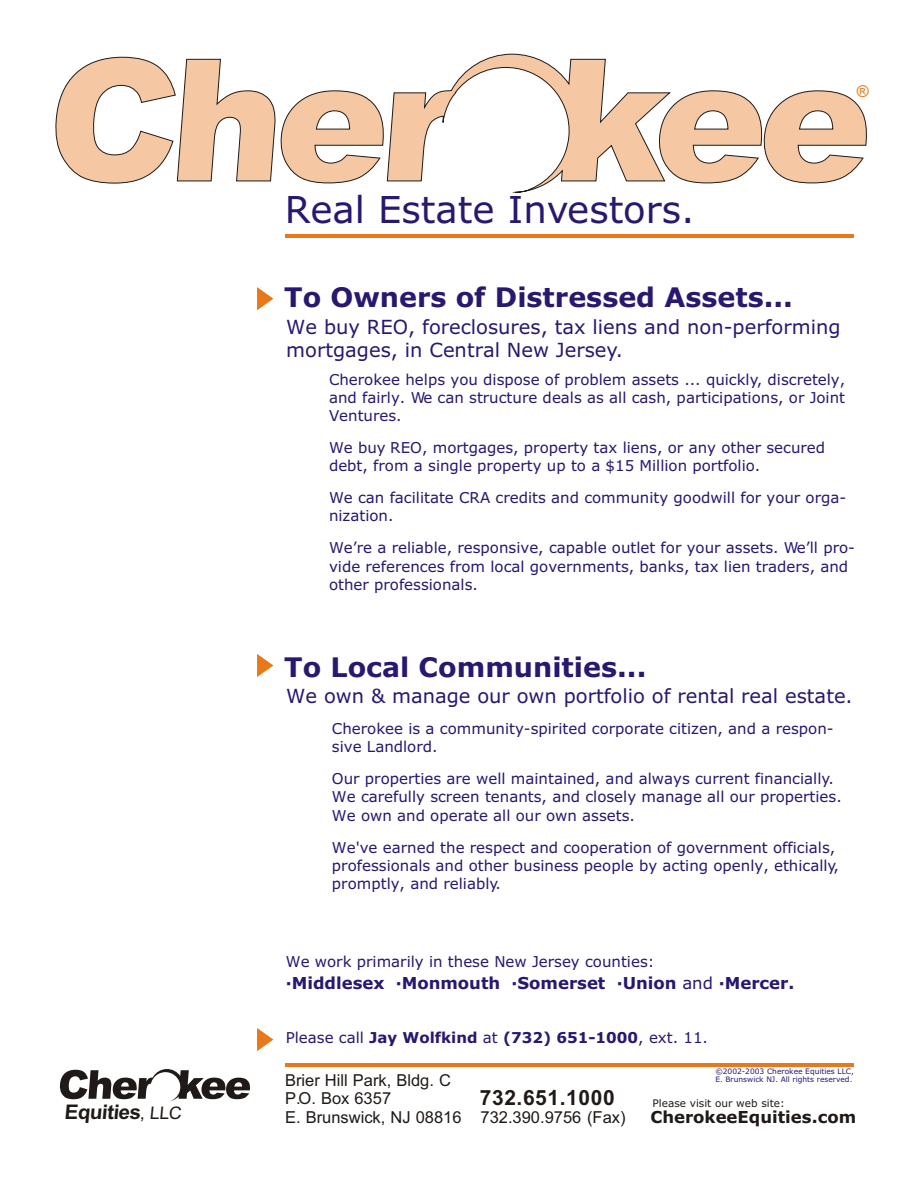
<style>
.page{position:relative;width:918px;height:1188px;background:#fff}
.page>*{position:absolute;margin:0;border:0;box-sizing:border-box;transform-origin:0 0}
.t1{font:37.2px "Verdana";color:#291770}
.t2{font:700 27px "Verdana";color:#291770}
.t3{font:700 21px "Arial";letter-spacing:.03em;color:#1f1a17}
.t4{font:700 20.1px "Arial";color:#1f1a17}
.t5{font:19.5px/23.7px "Verdana";color:#291770}
.t6{font:16.5px/18.5px "Arial";color:#1f1a17}
.t7{font:700 16.5px "Verdana";color:#291770}
.t8{font:700 16.5px "Verdana";color:#1f1a17}
.t9{font:16.35px "Arial";color:#e8781a}
.t10{font:15px/18.3px "Verdana";color:#291770}
.t11{font:700 15px "Verdana";color:#291770}
.t12{font:10.5px "Verdana";color:#1f1a17}
.t13{font:7.5px/8.2px "Verdana";color:#291770}
.s1{font-weight:400}
.s2{font-weight:400;font-size:17.4px}
</style>
<div class="page">
<svg style="left:60px;top:1069px;width:190px;height:32px"></svg>
<hr style="left:285px;top:235px;width:568px;height:3px;background:#e8781a">
<svg style="left:257px;top:1028px;width:16px;height:23px"></svg>
<hr style="left:285px;top:1063px;width:568px;height:3px;background:#e8781a">
<svg style="left:55px;top:54px;width:812px;height:139px"></svg>
<svg style="left:257px;top:287px;width:16px;height:23px"></svg>
<svg style="left:257px;top:654px;width:16px;height:23px"></svg>
<p class="t9" style="left:857px;top:85px;width:14px">®</p>
<h1 class="t1" style="left:285px;top:194px;width:411px">Real Estate Investors.</h1>
<h2 class="t2" style="left:284px;top:286px;width:510px">To Owners of Distressed Assets...</h2>
<h3 class="t5" style="left:286px;top:316px;width:556px">We buy REO, foreclosures, tax liens and non-performing mortgages, in Central New Jersey.</h3>
<p class="t10" style="left:329px;top:371px;width:518px;text-align:justify">Cherokee helps you dispose of problem assets ... quickly, discretely, and fairly. We can structure deals as all cash, participations, or Joint Ventures.</p>
<p class="t10" style="left:329px;top:440px;width:498px">We buy REO, mortgages, property tax liens, or any other secured debt, from a single property up to a $15 Million portfolio.</p>
<p class="t10" style="left:329px;top:490px;width:519px">We can facilitate CRA credits and community goodwill for your orga&shy;nization.</p>
<p class="t10" style="left:329px;top:540px;width:528px">We’re a reliable, responsive, capable outlet for your assets. We’ll pro&shy;vide references from local governments, banks, tax lien traders, and other professionals.</p>
<h2 class="t2" style="left:284px;top:656px;width:364px">To Local Communities...</h2>
<h3 class="t5" style="left:286px;top:686px;width:568px">We own &amp; manage our own portfolio of rental real estate.</h3>
<p class="t10" style="left:332px;top:721px;width:503px">Cherokee is a community-spirited corporate citizen, and a respon&shy;sive Landlord.</p>
<p class="t10" style="left:332px;top:771px;width:511px">Our properties are well maintained, and always current financially.<br>We carefully screen tenants, and closely manage all our properties.<br>We own and operate all our own assets.</p>
<p class="t10" style="left:332px;top:839px;width:509px">We've earned the respect and cooperation of government officials, professionals and other business people by acting openly, ethically, promptly, and reliably.</p>
<p class="t10" style="left:286px;top:954px;width:370px">We work primarily in these New Jersey counties:</p>
<p class="t7" style="left:286px;top:977px;width:510px">·Middlesex ·Monmouth ·Somerset ·Union <span class="s1">and</span> ·Mercer.</p>
<p class="t11" style="left:286px;top:1032px;width:424px"><span class="s1">Please call</span> Jay Wolfkind <span class="s1">at</span> (732) 651-1000<span class="s1">, ext. 11.</span></p>
<p class="t6" style="left:285px;top:1072px;width:178px">Brier Hill Park, Bldg. C<br>P.O. Box 6357<br>E. Brunswick, NJ 08816</p>
<p class="t13" style="left:715px;top:1068px;width:140px">©2002-2003 Cherokee Equities LLC,<br>E. Brunswick NJ. All rights reserved.</p>
<h3 class="t3" style="left:480px;top:1089px;width:136px">732.651.1000</h3>
<p class="t12" style="left:653px;top:1099px;width:134px">Please visit our web site:</p>
<h3 class="t4" style="left:64px;top:1104px;width:120px">Equities<span class="s2">, LLC</span></h3>
<p class="t6" style="left:480px;top:1109px;width:147px">732.390.9756 (Fax)</p>
<p class="t8" style="left:650px;top:1110px;width:207px">CherokeeEquities.com</p>
</div>
